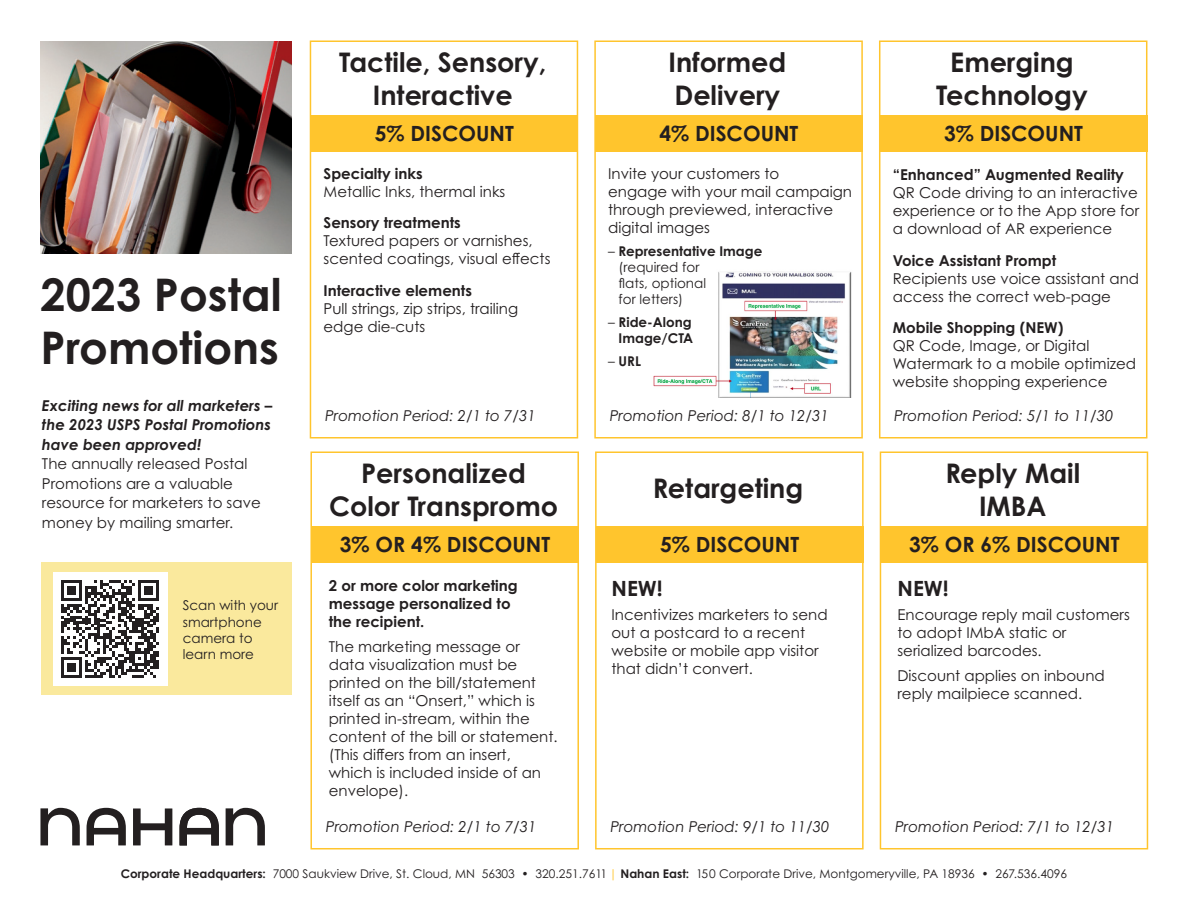
<style>
.page{position:relative;width:1188px;height:918px;background:#fff}
.page>*{position:absolute;margin:0;border:0;box-sizing:border-box;transform-origin:0 0}
.t1{font:700 45px/52.5px "Century Gothic Pro";color:#231f20}
.t2{font:700 27px/32.4px "Century Gothic Pro";color:#231f20;text-align:center}
.t3{font:700 21px "Century Gothic Pro";color:#231f20}
.t4{font:15px/18px "Century Gothic Pro";color:#231f20}
.t5{font:700 15px/18px "Century Gothic Pro";color:#231f20}
.t6{font:italic 15px "Century Gothic Pro";color:#231f20}
.t7{font:italic 700 15px/19.5px "Century Gothic Pro";color:#231f20;text-align:justify}
.t8{font:13.5px/16.2px "Century Gothic Pro";color:#231f20}
.t9{font:700 13.5px/16.2px "Century Gothic Pro";color:#231f20;text-align:right}
.t10{font:12px "Century Gothic Pro";color:#231f20}
.s1{font-weight:700}
.s2{font-weight:400}
.s3{color:#ffc52d}
</style>
<div class="page">
<img style="left:653px;top:271px;width:199px;height:127px">
<div style="left:41px;top:563px;width:251px;height:132px;background:#fae99d"></div>
<svg style="left:133px;top:808px;width:39px;height:37px"></svg>
<svg style="left:87px;top:808px;width:39px;height:37px"></svg>
<svg style="left:180px;top:808px;width:39px;height:37px"></svg>
<svg style="left:40px;top:808px;width:40px;height:37px"></svg>
<svg style="left:226px;top:808px;width:39px;height:37px"></svg>
<div style="left:310px;top:115px;width:268px;height:36px;background:#ffc52d"></div>
<div style="left:310px;top:40px;width:268px;height:399px;border:2px solid #ffc52d"></div>
<div style="left:595px;top:115px;width:268px;height:36px;background:#ffc52d"></div>
<div style="left:594px;top:40px;width:269px;height:399px;border:2px solid #ffc52d"></div>
<div style="left:880px;top:115px;width:267px;height:36px;background:#ffc52d"></div>
<div style="left:879px;top:40px;width:268px;height:399px;border:2px solid #ffc52d"></div>
<img style="left:40px;top:41px;width:251px;height:212px">
<div style="left:311px;top:526px;width:268px;height:36px;background:#ffc52d"></div>
<div style="left:310px;top:452px;width:269px;height:397px;border:2px solid #ffc52d"></div>
<div style="left:596px;top:526px;width:268px;height:36px;background:#ffc52d"></div>
<div style="left:595px;top:452px;width:269px;height:397px;border:2px solid #ffc52d"></div>
<div style="left:880px;top:526px;width:268px;height:36px;background:#ffc52d"></div>
<div style="left:880px;top:452px;width:268px;height:397px;border:2px solid #ffc52d"></div>
<div style="left:53px;top:572px;width:114px;height:114px;background:#fff"></div>
<svg style="left:61px;top:580px;width:98px;height:98px"></svg>
<h1 class="t1" style="left:40px;top:268px;width:243px">2023 Postal<br>Promotions</h1>
<p class="t7" style="left:42px;top:395px;width:232px">Exciting news for all marketers – the 2023 USPS Postal Promotions have been approved!</p>
<p class="t4" style="left:42px;top:454px;width:220px;line-height:19.5px">The annually released Postal<br>Promotions are a valuable resource for marketers to save money by mailing smarter.</p>
<p class="t8" style="left:183px;top:597px;width:97px">Scan with your smartphone camera to learn more</p>
<h2 class="t2" style="left:339px;top:46px;width:209px">Tactile, Sensory,<br>Interactive</h2>
<h3 class="t3" style="left:375px;top:120px;width:141px">5% DISCOUNT</h3>
<p class="t5" style="left:324px;top:164px;width:101px">Specialty inks</p>
<p class="t4" style="left:324px;top:182px;width:183px">Metallic Inks, thermal inks</p>
<p class="t5" style="left:324px;top:214px;width:139px">Sensory treatments</p>
<p class="t4" style="left:324px;top:232px;width:228px">Textured papers or varnishes, scented coatings, visual effects</p>
<p class="t5" style="left:324px;top:281px;width:150px">Interactive elements</p>
<p class="t4" style="left:324px;top:299px;width:196px">Pull strings, zip strips, trailing edge die-cuts</p>
<p class="t6" style="left:325px;top:407px;width:212px">Promotion Period: 2/1 to 7/31</p>
<h2 class="t2" style="left:329px;top:457px;width:230px">Personalized<br>Color Transpromo</h2>
<h3 class="t3" style="left:340px;top:531px;width:212px">3% OR 4% DISCOUNT</h3>
<p class="t5" style="left:329px;top:577px;width:190px">2 or more color marketing message personalized to the recipient.</p>
<p class="t4" style="left:329px;top:637px;width:230px">The marketing message or data visualization must be printed on the bill/statement itself as an “Onsert,” which is printed in-stream, within the content of the bill or statement. (This differs from an insert, which is included inside of an envelope).</p>
<p class="t6" style="left:326px;top:817px;width:212px">Promotion Period: 2/1 to 7/31</p>
<h2 class="t2" style="left:668px;top:46px;width:119px;text-align:left">Informed<br>Delivery</h2>
<h3 class="t3" style="left:659px;top:120px;width:141px">4% DISCOUNT</h3>
<p class="t4" style="left:608px;top:164px;width:245px">Invite your customers to<br>engage with your mail campaign through previewed, interactive digital images</p>
<p class="t8" style="left:619px;top:243px;width:145px;text-indent:-10px">– <span class="s1">Representative Image </span>(required for<br>flats, optional<br>for letters)</p>
<p class="t9" style="left:608px;top:314px;width:86px"><span class="s2">–</span> Ride-Along<br>Image/CTA</p>
<p class="t9" style="left:608px;top:353px;width:34px"><span class="s2">–</span> URL</p>
<p class="t6" style="left:610px;top:407px;width:221px">Promotion Period: 8/1 to 12/31</p>
<h2 class="t2" style="left:653px;top:472px;width:152px">Retargeting</h2>
<h3 class="t3" style="left:660px;top:531px;width:141px">5% DISCOUNT</h3>
<h3 class="t3" style="left:612px;top:575px;width:53px">NEW!</h3>
<p class="t4" style="left:612px;top:606px;width:218px">Incentivizes marketers to send out a postcard to a recent website or mobile app visitor that didn’t convert.</p>
<h2 class="t2" style="left:936px;top:46px;width:153px">Emerging<br>Technology</h2>
<h3 class="t3" style="left:944px;top:120px;width:141px">3% DISCOUNT</h3>
<p class="t5" style="left:893px;top:166px;width:233px">“Enhanced” Augmented Reality</p>
<p class="t4" style="left:893px;top:184px;width:248px;text-align:justify">QR Code driving to an interactive experience or to the App store for a download of AR experience</p>
<p class="t5" style="left:893px;top:251px;width:165px">Voice Assistant Prompt</p>
<p class="t4" style="left:893px;top:269px;width:248px">Recipients use voice assistant and access the correct web-page</p>
<p class="t5" style="left:893px;top:319px;width:172px">Mobile Shopping (NEW)</p>
<p class="t4" style="left:893px;top:337px;width:245px">QR Code, Image, or Digital<br>Watermark to a mobile optimized website shopping experience</p>
<p class="t6" style="left:894px;top:407px;width:221px">Promotion Period: 5/1 to 11/30</p>
<h2 class="t2" style="left:945px;top:457px;width:136px">Reply Mail<br>IMBA</h2>
<h3 class="t3" style="left:909px;top:531px;width:212px">3% OR 6% DISCOUNT</h3>
<h3 class="t3" style="left:897px;top:575px;width:53px">NEW!</h3>
<p class="t4" style="left:897px;top:606px;width:234px">Encourage reply mail customers to adopt IMbA static or serialized barcodes.</p>
<p class="t4" style="left:897px;top:667px;width:209px">Discount applies on inbound reply mailpiece scanned.</p>
<p class="t6" style="left:610px;top:817px;width:221px">Promotion Period: 9/1 to 11/30</p>
<p class="t6" style="left:895px;top:817px;width:221px">Promotion Period: 7/1 to 12/31</p>
<p class="t10" style="left:121px;top:866px;width:948px"><span class="s1">Corporate Headquarters:</span> 7000 Saukview Drive, St. Cloud, MN 56303 • 320.251.7611 <span class="s3">|</span> <span class="s1">Nahan East:</span> 150 Corporate Drive, Montgomeryville, PA 18936 • 267.536.4096</p>
</div>
